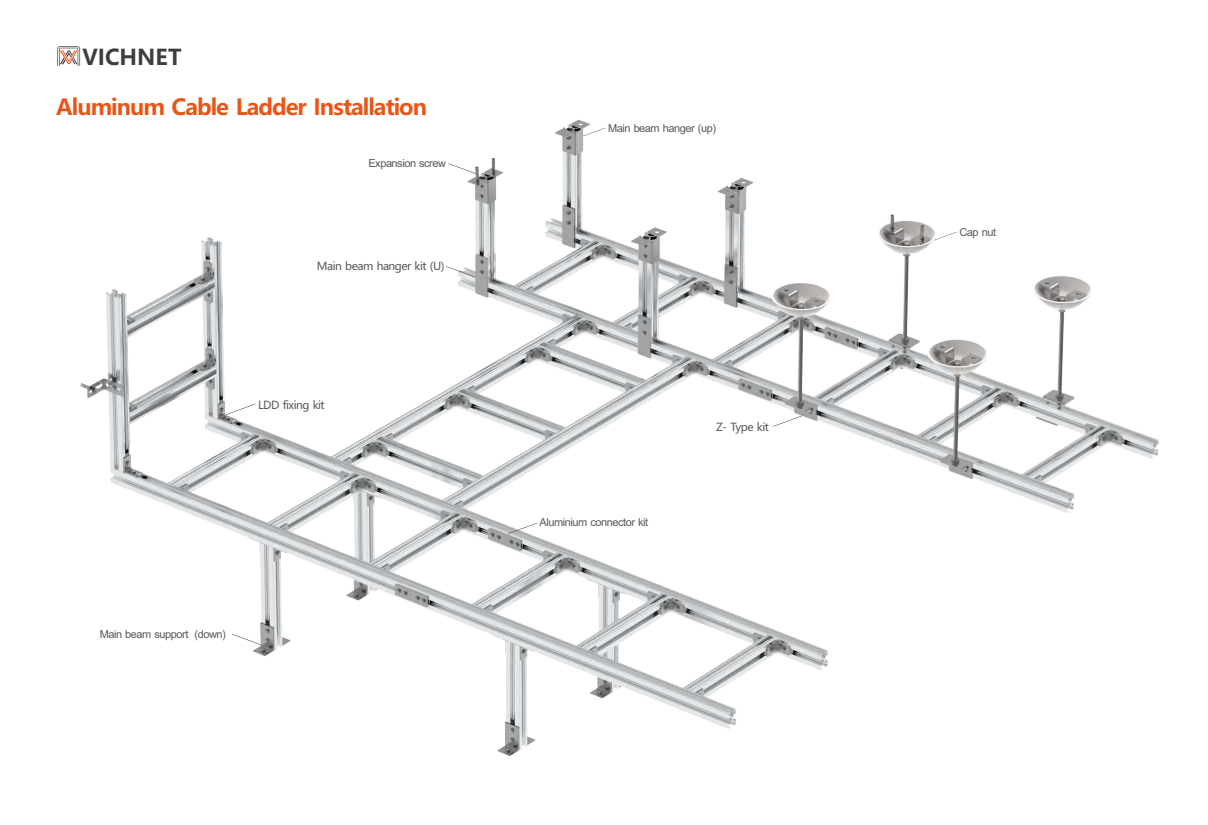
<style>
.page{position:relative;width:1208px;height:825px;background:#fff}
.page>*{position:absolute;margin:0;border:0;box-sizing:border-box;transform-origin:0 0}
.t1{font:700 22px "Microsoft Ya Hei";letter-spacing:-.045em;color:#ea5517}
.t2{font:700 21.6px "Microsoft Ya Hei";color:#403c3c}
.t3{font:11px "Arial";letter-spacing:-.04em;color:#595857}
.t4{font:11px "Microsoft Ya Hei";letter-spacing:-.045em;color:#595857}
</style>
<div class="page">
<img style="left:80px;top:119px;width:1079px;height:637px">
<svg style="left:934px;top:232px;width:22px;height:8px"></svg>
<svg style="left:583px;top:128px;width:22px;height:8px"></svg>
<svg style="left:507px;top:523px;width:30px;height:11px"></svg>
<svg style="left:226px;top:404px;width:30px;height:11px"></svg>
<svg style="left:232px;top:634px;width:30px;height:11px"></svg>
<svg style="left:446px;top:266px;width:29px;height:11px"></svg>
<svg style="left:448px;top:163px;width:30px;height:12px"></svg>
<svg style="left:773px;top:415px;width:30px;height:12px"></svg>
<svg style="left:57px;top:46px;width:23px;height:20px"></svg>
<h2 class="t2" style="left:82px;top:47px;width:101px">VICHNET</h2>
<h1 class="t1" style="left:56px;top:97px;width:372px">Aluminum Cable Ladder Installation</h1>
<p class="t3" style="left:368px;top:159px;width:79px">Expansion screw</p>
<p class="t4" style="left:317px;top:261px;width:129px">Main beam hanger kit (U)</p>
<p class="t4" style="left:258px;top:400px;width:68px">LDD fixing kit</p>
<p class="t3" style="left:100px;top:630px;width:128px">Main beam support (down)</p>
<p class="t3" style="left:608px;top:124px;width:109px">Main beam hanger (up)</p>
<p class="t3" style="left:539px;top:518px;width:110px">Aluminium connector kit</p>
<p class="t4" style="left:716px;top:422px;width:54px">Z- Type kit</p>
<p class="t3" style="left:959px;top:228px;width:38px">Cap nut</p>
</div>
